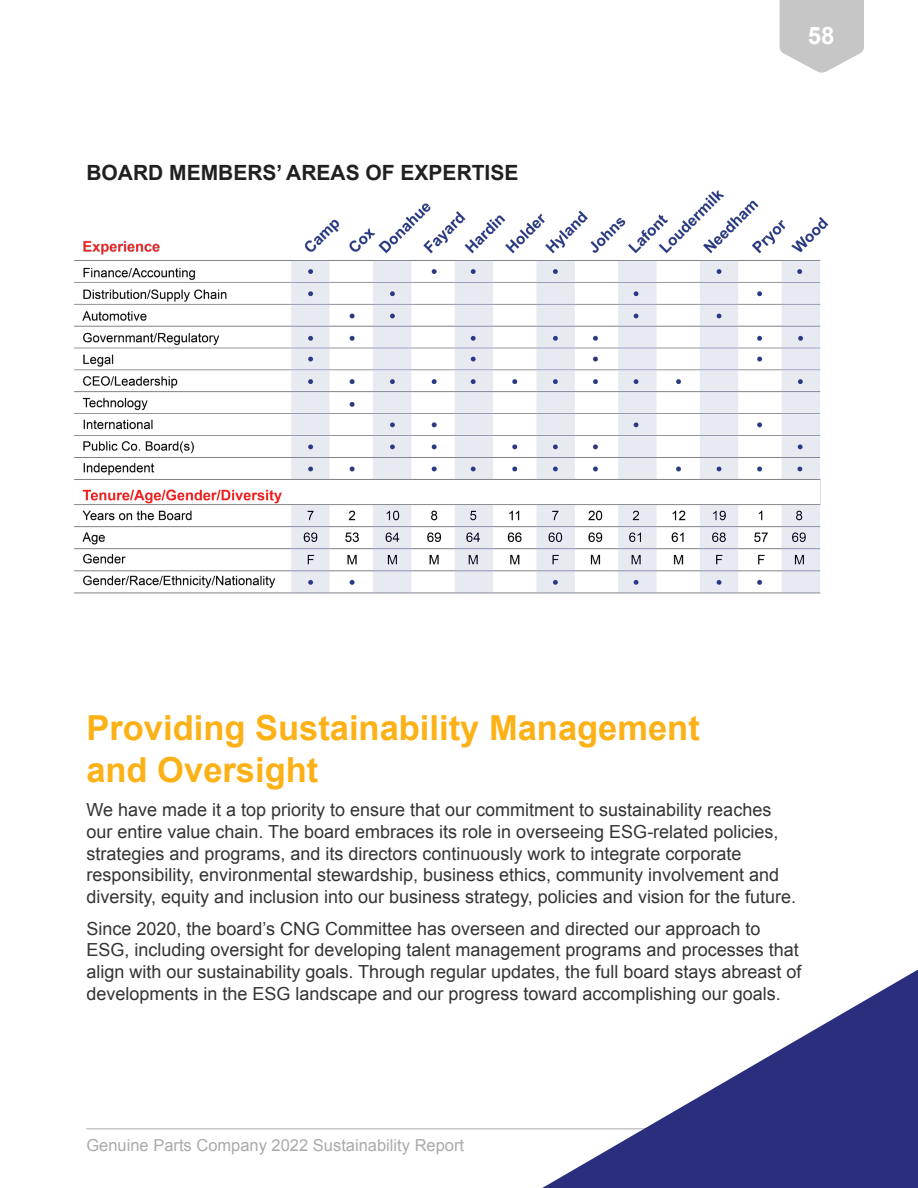
<style>
.page{position:relative;width:918px;height:1188px;background:#fff}
.page>*{position:absolute;margin:0;border:0;box-sizing:border-box;transform-origin:0 0}
.t1{font:700 34.5px/41.4px "Arial";color:#fcb116}
.t2{font:700 24px "Arial";color:#fff}
.t3{font:700 21px "Arial";color:#212020}
.t4{font:18px/21.6px "Arial";color:#343433}
.t5{font:16.5px "Arial";color:#aaaaab}
</style>
<div class="page">
<svg style="left:780px;top:0;width:84px;height:73px"></svg>
<hr style="left:86px;top:1128px;width:754px;height:2px;background:#c6c6c7">
<svg style="left:542px;top:970px;width:376px;height:218px"></svg>
<img style="left:74px;top:190px;width:755px;height:404px">
<p class="t3" style="left:86px;top:159px;width:434px">BOARD MEMBERS’ AREAS OF EXPERTISE</p>
<h2 class="t2" style="left:808px;top:19px;width:28px">58</h2>
<h1 class="t1" style="left:86px;top:709px;width:615px">Providing Sustainability Management and Oversight</h1>
<p class="t4" style="left:86px;top:799px;width:711px">We have made it a top priority to ensure that our commitment to sustainability reaches our entire value chain. The board embraces its role in overseeing ESG-related policies, strategies and programs, and its directors continuously work to integrate corporate responsibility, environmental stewardship, business ethics, community involvement and diversity, equity and inclusion into our business strategy, policies and vision for the future.</p>
<p class="t4" style="left:86px;top:918px;width:717px">Since 2020, the board’s CNG Committee has overseen and directed our approach to ESG, including oversight for developing talent management programs and processes that align with our sustainability goals. Through regular updates, the full board stays abreast of developments in the ESG landscape and our progress toward accomplishing our goals.</p>
<p class="t5" style="left:86px;top:1134px;width:379px">Genuine Parts Company 2022 Sustainability Report</p>
</div>
